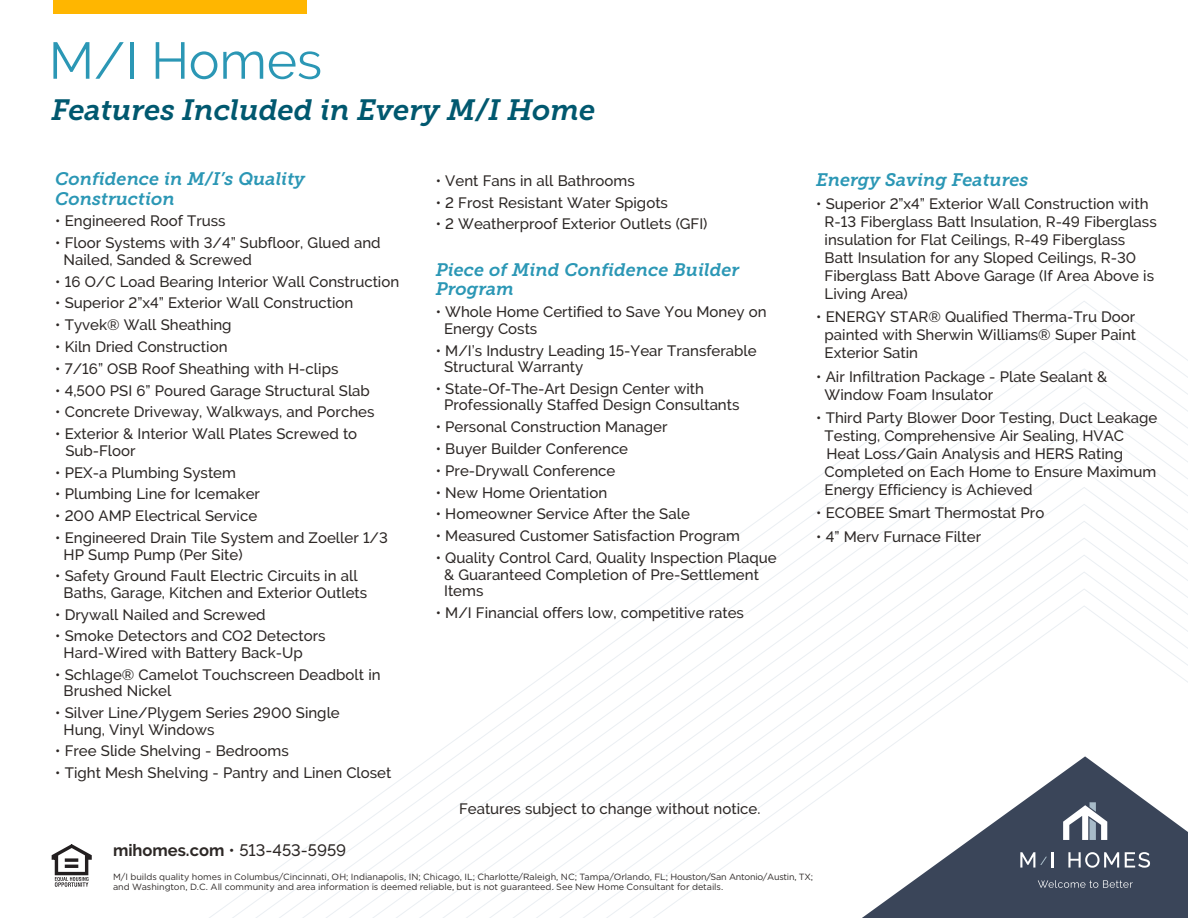
<style>
.page{position:relative;width:1188px;height:918px;background:#fff}
.page>*{position:absolute;margin:0;border:0;box-sizing:border-box;transform-origin:0 0}
.t1{font:51.6px "Raleway";color:#2b97b5}
.t2{font:italic 29.25px "Museo Slab 700";color:#00586f}
.t3{font:italic 18px/19.5px "Museo Slab 700";color:#2b97b5}
.t4{font:500 16.5px "Raleway";color:#2d2826}
.t5{font:500 15px/16.5px "Raleway";color:#2d2826}
.t6{font:9px "Gotham";letter-spacing:-.005em;color:#2d2826}
.s1{font-weight:700}
</style>
<div class="page">
<div style="left:53px;top:0;width:254px;height:14px;background:#ffb600"></div>
<svg style="left:209px;top:436px;width:979px;height:482px"></svg>
<svg style="left:862px;top:756px;width:326px;height:162px;fill:#3a4559"></svg>
<svg style="left:1038px;top:880px;width:95px;height:8px"></svg>
<svg style="left:1063px;top:802px;width:44px;height:38px"></svg>
<hr style="left:1051px;top:852px;width:3px;height:16px;background:#fff">
<svg style="left:1068px;top:852px;width:51px;height:16px"></svg>
<svg style="left:1020px;top:852px;width:27px;height:16px"></svg>
<svg style="left:1125px;top:852px;width:25px;height:16px"></svg>
<svg style="left:52px;top:844px;width:40px;height:43px"></svg>
<p class="t1" style="left:49px;top:31px;width:275px">M/I Homes</p>
<p class="t2" style="left:52px;top:93px;width:545px">Features Included in Every M/I Home</p>
<p class="t3" style="left:55px;top:169px;width:251px">Confidence in M/I’s Quality<br>Construction</p>
<p class="t5" style="left:55px;top:213px;width:172px">• Engineered Roof Truss</p>
<p class="t5" style="left:64px;top:235px;width:319px;text-indent:-8px">• Floor Systems with 3/4” Subfloor, Glued and<br>Nailed, Sanded &amp; Screwed</p>
<p class="t5" style="left:55px;top:273px;width:345px">• 16 O/C Load Bearing Interior Wall Construction</p>
<p class="t5" style="left:55px;top:295px;width:300px">• Superior 2”x4” Exterior Wall Construction</p>
<p class="t5" style="left:55px;top:317px;width:178px">• Tyvek® Wall Sheathing</p>
<p class="t5" style="left:55px;top:338px;width:174px">• Kiln Dried Construction</p>
<p class="t5" style="left:55px;top:360px;width:285px">• 7/16” OSB Roof Sheathing with H-clips</p>
<p class="t5" style="left:55px;top:382px;width:316px">• 4,500 PSI 6” Poured Garage Structural Slab</p>
<p class="t5" style="left:55px;top:404px;width:321px">• Concrete Driveway, Walkways, and Porches</p>
<p class="t5" style="left:65px;top:426px;width:293px;text-indent:-10px">• Exterior &amp; Interior Wall Plates Screwed to<br>Sub-Floor</p>
<p class="t5" style="left:55px;top:464px;width:182px">• PEX-a Plumbing System</p>
<p class="t5" style="left:55px;top:486px;width:206px">• Plumbing Line for Icemaker</p>
<p class="t5" style="left:55px;top:508px;width:203px">• 200 AMP Electrical Service</p>
<p class="t5" style="left:64px;top:529px;width:326px;text-indent:-8px">• Engineered Drain Tile System and Zoeller 1/3<br>HP Sump Pump (Per Site)</p>
<p class="t5" style="left:64px;top:568px;width:305px;text-indent:-8px">• Safety Ground Fault Electric Circuits in all<br>Baths, Garage, Kitchen and Exterior Outlets</p>
<p class="t5" style="left:55px;top:606px;width:212px">• Drywall Nailed and Screwed</p>
<p class="t5" style="left:64px;top:628px;width:264px;text-indent:-8px">• Smoke Detectors and CO2 Detectors<br>Hard-Wired with Battery Back-Up</p>
<p class="t5" style="left:64px;top:666px;width:319px;text-indent:-8px">• Schlage® Camelot Touchscreen Deadbolt in<br>Brushed Nickel</p>
<p class="t5" style="left:64px;top:705px;width:278px;text-indent:-8px">• Silver Line/Plygem Series 2900 Single<br>Hung, Vinyl Windows</p>
<p class="t5" style="left:55px;top:743px;width:235px">• Free Slide Shelving - Bedrooms</p>
<p class="t5" style="left:55px;top:765px;width:338px">• Tight Mesh Shelving - Pantry and Linen Closet</p>
<p class="t4" style="left:113px;top:841px;width:235px"><span class="s1">mihomes.com</span> • 513-453-5959</p>
<p class="t5" style="left:436px;top:172px;width:201px">• Vent Fans in all Bathrooms</p>
<p class="t5" style="left:436px;top:194px;width:234px">• 2 Frost Resistant Water Spigots</p>
<p class="t5" style="left:436px;top:216px;width:273px">• 2 Weatherproof Exterior Outlets (GFI)</p>
<p class="t3" style="left:436px;top:260px;width:305px">Piece of Mind Confidence Builder<br>Program</p>
<p class="t5" style="left:444px;top:304px;width:324px;text-indent:-8px">• Whole Home Certified to Save You Money on<br>Energy Costs</p>
<p class="t5" style="left:444px;top:342px;width:314px;text-indent:-8px">• M/I’s Industry Leading 15-Year Transferable<br>Structural Warranty</p>
<p class="t5" style="left:444px;top:380px;width:297px;text-indent:-8px">• State-Of-The-Art Design Center with<br>Professionally Staffed Design Consultants</p>
<p class="t5" style="left:436px;top:419px;width:233px">• Personal Construction Manager</p>
<p class="t5" style="left:436px;top:441px;width:194px">• Buyer Builder Conference</p>
<p class="t5" style="left:436px;top:462px;width:181px">• Pre-Drywall Conference</p>
<p class="t5" style="left:436px;top:484px;width:173px">• New Home Orientation</p>
<p class="t5" style="left:436px;top:506px;width:256px">• Homeowner Service After the Sale</p>
<p class="t5" style="left:436px;top:528px;width:306px">• Measured Customer Satisfaction Program</p>
<p class="t5" style="left:444px;top:550px;width:334px;text-indent:-8px">• Quality Control Card, Quality Inspection Plaque &amp; Guaranteed Completion of Pre-Settlement<br>Items</p>
<p class="t5" style="left:436px;top:604px;width:310px">• M/I Financial offers low, competitive rates</p>
<p class="t5" style="left:459px;top:801px;width:303px">Features subject to change without notice.</p>
<p class="t3" style="left:816px;top:170px;width:214px">Energy Saving Features</p>
<p class="t5" style="left:825px;top:195px;width:334px;line-height:18px;text-indent:-8px">• Superior 2”x4” Exterior Wall Construction with R-13 Fiberglass Batt Insulation, R-49 Fiberglass insulation for Flat Ceilings, R-49 Fiberglass Batt Insulation for any Sloped Ceilings, R-30<br>Fiberglass Batt Above Garage (If Area Above is Living Area)</p>
<p class="t5" style="left:825px;top:308px;width:313px;line-height:18px;text-align:justify;text-indent:-8px">• ENERGY STAR® Qualified Therma-Tru Door painted with Sherwin Williams® Super Paint Exterior Satin</p>
<p class="t5" style="left:825px;top:367px;width:284px;line-height:18px;text-indent:-8px">• Air Infiltration Package - Plate Sealant &amp;<br>Window Foam Insulator</p>
<p class="t5" style="left:825px;top:409px;width:334px;line-height:18px;text-indent:-8px">• Third Party Blower Door Testing, Duct Leakage Testing, Comprehensive Air Sealing, HVAC Heat Loss/Gain Analysis and HERS Rating Completed on Each Home to Ensure Maximum Energy Efficiency is Achieved</p>
<p class="t5" style="left:816px;top:505px;width:230px">• ECOBEE Smart Thermostat Pro</p>
<p class="t5" style="left:816px;top:528px;width:166px">• 4” Merv Furnace Filter</p>
<p class="t6" style="left:113px;top:871px;width:702px">M/I builds quality homes in Columbus/Cincinnati, OH; Indianapolis, IN; Chicago, IL; Charlotte/Raleigh, NC; Tampa/Orlando, FL; Houston/San Antonio/Austin, TX;</p>
<p class="t6" style="left:113px;top:881px;width:612px">and Washington, D.C. All community and area information is deemed reliable, but is not guaranteed. See New Home Consultant for details.</p>
</div>
